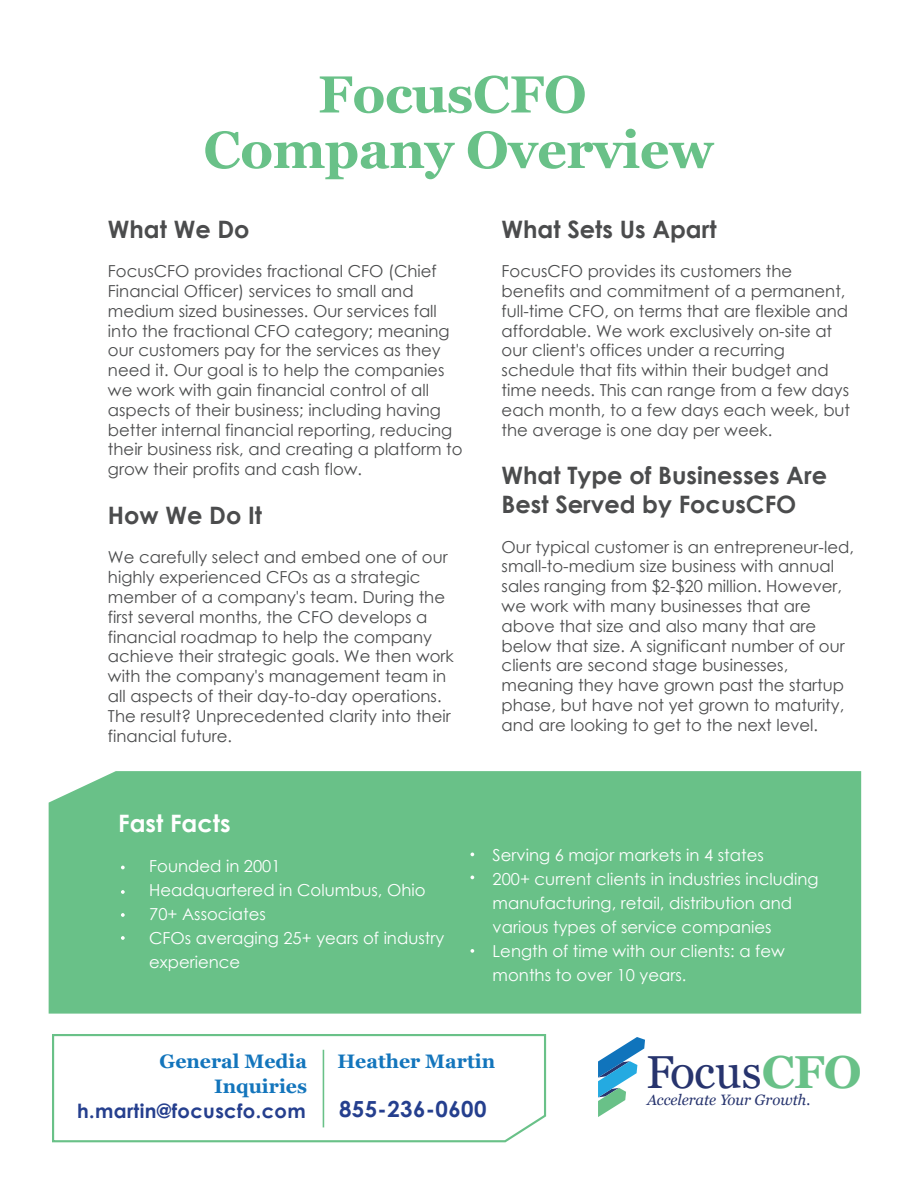
<style>
.page{position:relative;width:918px;height:1188px;background:#fff}
.page>*{position:absolute;margin:0;border:0;box-sizing:border-box;transform-origin:0 0}
.t1{font:700 52.05px/55.5px "Georgia";letter-spacing:-.01em;color:#69c188;text-align:center}
.t2{font:46.2px "Georgia";letter-spacing:-.01em;color:#27346e}
.t3{font:700 24px/28.8px "Century Gothic";color:#4b4c4d}
.t4{font:700 24px "Century Gothic";color:#fff}
.t5{font:700 22.2px "Century Gothic";letter-spacing:.02em;color:#253f8e}
.t6{font:700 19.5px/25.5px "Georgia";color:#1375bc;text-align:right}
.t7{font:700 19.5px "Century Gothic";letter-spacing:.02em;color:#253f8e}
.t8{font:16.5px/19.8px "Century Gothic";color:#4b4c4d}
.t9{font:16.5px/24px "Century Gothic";color:#fff}
.t10{font:italic 15px "Georgia";color:#27346e}
.s1{font-weight:700;color:#69c188}
</style>
<div class="page">
<div style="left:49px;top:771px;width:812px;height:243px;background:#69c188"></div>
<svg style="left:52px;top:1034px;width:495px;height:109px"></svg>
<hr style="left:323px;top:1050px;width:1px;height:77px;background:#69c188">
<svg style="left:598px;top:1037px;width:47px;height:80px"></svg>
<svg style="left:121px;top:866px;width:4px;height:3px"></svg>
<svg style="left:121px;top:890px;width:4px;height:4px"></svg>
<svg style="left:121px;top:913px;width:4px;height:4px"></svg>
<svg style="left:121px;top:936px;width:4px;height:4px"></svg>
<svg style="left:471px;top:949px;width:3px;height:4px"></svg>
<h1 class="t1" style="left:204px;top:67px;width:512px">FocusCFO<br>Company Overview</h1>
<h3 class="t3" style="left:108px;top:213px;width:143px">What We Do</h3>
<p class="t8" style="left:108px;top:261px;width:356px">FocusCFO provides fractional CFO (Chief Financial Officer) services to small and medium sized businesses. Our services fall into the fractional CFO category; meaning our customers pay for the services as they need it. Our goal is to help the companies we work with gain financial control of all aspects of their business; including having better internal financial reporting, reducing their business risk, and creating a platform to grow their profits and cash flow.</p>
<h3 class="t3" style="left:108px;top:500px;width:156px">How We Do It</h3>
<p class="t8" style="left:108px;top:547px;width:347px">We carefully select and embed one of our highly experienced CFOs as a strategic member of a company's team. During the first several months, the CFO develops a financial roadmap to help the company achieve their strategic goals. We then work with the company's management team in all aspects of their day-to-day operations.<br>The result? Unprecedented clarity into their financial future.</p>
<h3 class="t4" style="left:118px;top:805px;width:114px">Fast Facts</h3>
<h3 class="t3" style="left:502px;top:213px;width:217px">What Sets Us Apart</h3>
<p class="t8" style="left:502px;top:261px;width:350px">FocusCFO provides its customers the benefits and commitment of a permanent, full-time CFO, on terms that are flexible and affordable. We work exclusively on-site at our client's offices under a recurring schedule that fits within their budget and time needs. This can range from a few days each month, to a few days each week, but the average is one day per week.</p>
<h3 class="t3" style="left:502px;top:460px;width:327px">What Type of Businesses Are<br>Best Served by FocusCFO</h3>
<p class="t8" style="left:502px;top:536px;width:354px">Our typical customer is an entrepreneur-led, small-to-medium size business with annual sales ranging from $2-$20 million. However, we work with many businesses that are above that size and also many that are below that size. A significant number of our clients are second stage businesses, meaning they have grown past the startup phase, but have not yet grown to maturity, and are looking to get to the next level.</p>
<p class="t9" style="left:149px;top:854px;width:296px">Founded in 2001<br>Headquartered in Columbus, Ohio<br>70+ Associates<br>CFOs averaging 25+ years of industry experience</p>
<p class="t9" style="left:493px;top:843px;width:327px">Serving 6 major markets in 4 states<br>200+ current clients in industries including manufacturing, retail, distribution and various types of service companies Length of time with our clients: a few months to over 10 years.</p>
<p class="t6" style="left:160px;top:1048px;width:149px">General Media<br>Inquiries</p>
<p class="t6" style="left:337px;top:1048px;width:159px">Heather Martin</p>
<h3 class="t5" style="left:339px;top:1093px;width:149px">855-236-0600</h3>
<p class="t7" style="left:77px;top:1096px;width:230px">h.martin@focuscfo.com</p>
<h2 class="t2" style="left:646px;top:1044px;width:217px">Focus<span class="s1">CFO</span></h2>
<p class="t10" style="left:647px;top:1090px;width:165px">Accelerate Your Growth.</p>
</div>
